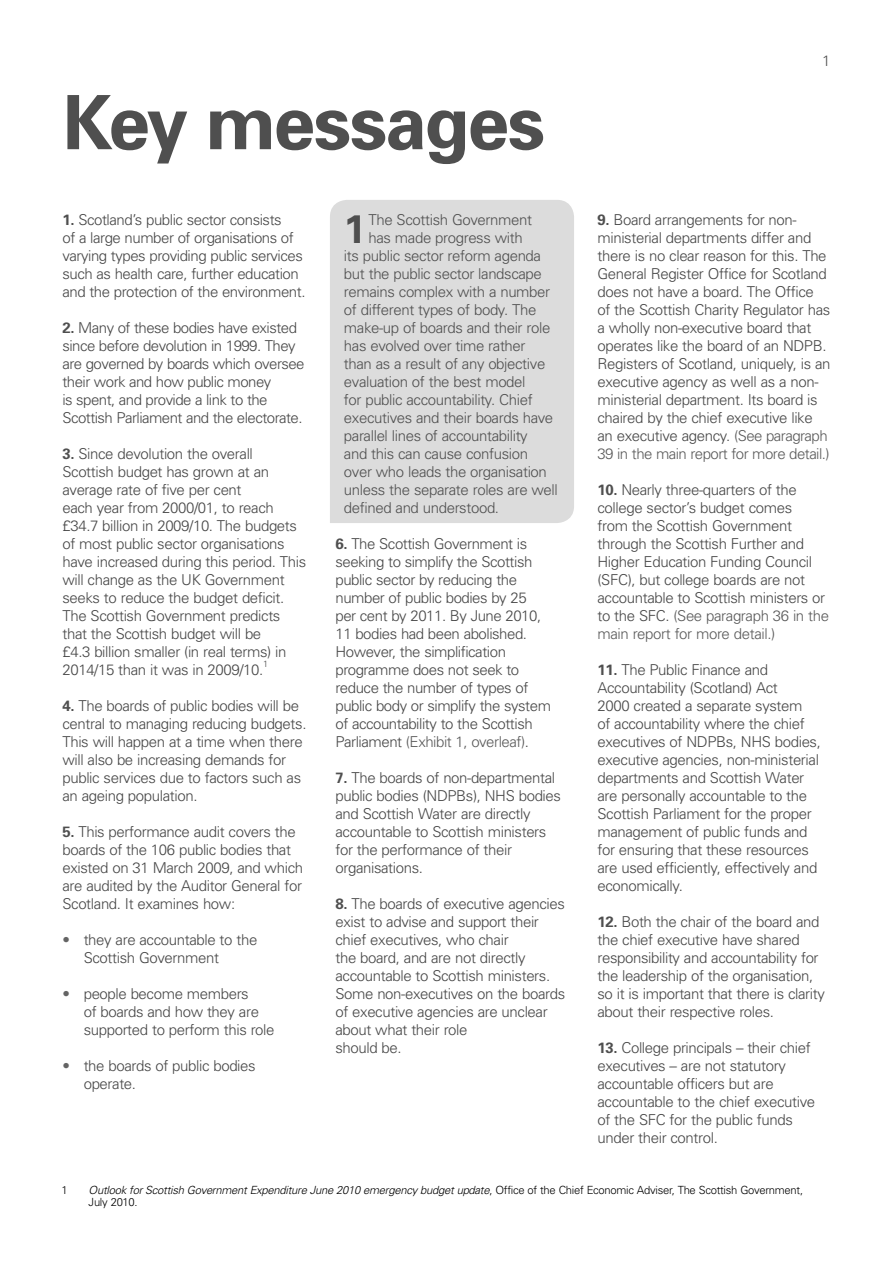
<style>
.page{position:relative;width:893px;height:1263px;background:#fff}
.page>*{position:absolute;margin:0;border:0;box-sizing:border-box;transform-origin:0 0}
.t1{font:700 75px "Univers";letter-spacing:-.03em;color:#4f4f4f}
.Key_Messages_Box{font:700 39.9px "Univers";color:#4f4f4f}
.Paragraph{font:300 15px/18px "Univers";letter-spacing:-.025em;color:#464646}
.Key_Messages_Box-2{font:300 15px "Univers";letter-spacing:-.025em;color:#4f4f4f}
.Paragraph_-_bullet{font:300 15px/18px "Univers";letter-spacing:-.025em;color:#464646}
.t2{font:italic 300 11.25px/12px "Univers";letter-spacing:-.025em;color:#000}
.t3{font:300 11.25px "Univers";color:#000}
.Paragraph-2{font:300 9px "Univers";color:#464646}
.s1{font-weight:700;color:#4f4f4f}
.s2{color:#646464}
.s3{color:#595959}
.s4{font-style:normal}
</style>
<div class="page">
<div style="left:330px;top:200px;width:244px;height:323px;background:#dcdcdc"></div>
<h2 class="t1" style="left:62px;top:77px;width:484px">Key messages</h2>
<p class="Paragraph" style="left:62px;top:210px;width:245px"><span class="s1">1.</span> Scotland’s public sector consists<br>of a large number of organisations of varying types providing public services such as health care, further education and the protection of the environment.</p>
<p class="Paragraph" style="left:62px;top:318px;width:244px"><span class="s1">2.</span> Many of these bodies have existed since before devolution in 1999. They are governed by boards which oversee their work and how public money<br>is spent, and provide a link to the Scottish Parliament and the electorate.</p>
<p class="Paragraph" style="left:62px;top:444px;width:245px"><span class="s1">3.</span> Since devolution the overall Scottish budget has grown at an average rate of five per cent<br>each year from 2000/01, to reach £34.7 billion in 2009/10. The budgets of most public sector organisations have increased during this period. This will change as the UK Government seeks to reduce the budget deficit.<br>The Scottish Government predicts that the Scottish budget will be<br>£4.3 billion smaller (in real terms) in 2014/15 than it was in 2009/10.</p>
<p class="Paragraph-2" style="left:263px;top:658px;width:7px">1</p>
<p class="Paragraph" style="left:62px;top:696px;width:246px"><span class="s1">4.</span> The boards of public bodies will be central to managing reducing budgets.<br>This will happen at a time when there will also be increasing demands for public services due to factors such as an ageing population.</p>
<p class="Paragraph" style="left:62px;top:822px;width:242px"><span class="s1">5.</span> This performance audit covers the boards of the 106 public bodies that existed on 31 March 2009, and which are audited by the Auditor General for Scotland. It examines how:</p>
<p class="Paragraph_-_bullet" style="left:84px;top:930px;width:175px;text-indent:-21px"><span class="s2">•</span> they are accountable to the<br>Scottish Government</p>
<p class="Paragraph_-_bullet" style="left:84px;top:984px;width:192px;text-indent:-21px"><span class="s2">•</span> people become members<br>of boards and how they are supported to perform this role</p>
<p class="Paragraph_-_bullet" style="left:84px;top:1056px;width:174px;text-indent:-21px"><span class="s2">•</span> the boards of public bodies operate.</p>
<p class="Key_Messages_Box" style="left:344px;top:204px;width:24px">1</p>
<p class="Key_Messages_Box-2" style="left:369px;top:210px;width:165px">The Scottish Government</p>
<p class="Key_Messages_Box-2" style="left:369px;top:228px;width:156px">has made progress with</p>
<p class="Key_Messages_Box-2" style="left:344px;top:246px;width:199px">its public sector reform agenda</p>
<p class="Key_Messages_Box-2" style="left:344px;top:264px;width:200px">but the public sector landscape</p>
<p class="Key_Messages_Box-2" style="left:344px;top:282px;width:208px">remains complex with a number</p>
<p class="Key_Messages_Box-2" style="left:344px;top:300px;width:194px">of different types of body. The</p>
<p class="Key_Messages_Box-2" style="left:344px;top:318px;width:208px">make-up of boards and their role</p>
<p class="Key_Messages_Box-2" style="left:344px;top:336px;width:183px">has evolved over time rather</p>
<p class="Key_Messages_Box-2" style="left:344px;top:354px;width:203px">than as a result of any objective</p>
<p class="Key_Messages_Box-2" style="left:344px;top:372px;width:183px">evaluation of the best model</p>
<p class="Key_Messages_Box-2" style="left:344px;top:390px;width:190px">for public accountability. Chief</p>
<p class="Key_Messages_Box-2" style="left:344px;top:408px;width:211px">executives and their boards have</p>
<p class="Key_Messages_Box-2" style="left:344px;top:426px;width:185px">parallel lines of accountability</p>
<p class="Key_Messages_Box-2" style="left:344px;top:444px;width:186px">and this can cause confusion</p>
<p class="Key_Messages_Box-2" style="left:344px;top:462px;width:204px">over who leads the organisation</p>
<p class="Key_Messages_Box-2" style="left:344px;top:480px;width:215px">unless the separate roles are well</p>
<p class="Key_Messages_Box-2" style="left:344px;top:498px;width:157px">defined and understood.</p>
<p class="Paragraph" style="left:335px;top:534px;width:217px"><span class="s1">6.</span> The Scottish Government is seeking to simplify the Scottish public sector by reducing the number of public bodies by 25 per cent by 2011. By June 2010,<br>11 bodies had been abolished.<br>However, the simplification programme does not seek to reduce the number of types of public body or simplify the system of accountability to the Scottish<br>Parliament <span class="s3">(Exhibit 1, overleaf)</span>.</p>
<p class="Paragraph" style="left:335px;top:768px;width:227px"><span class="s1">7.</span> The boards of non-departmental public bodies (NDPBs), NHS bodies and Scottish Water are directly accountable to Scottish ministers for the performance of their organisations.</p>
<p class="Paragraph" style="left:335px;top:894px;width:231px"><span class="s1">8.</span> The boards of executive agencies exist to advise and support their chief executives, who chair<br>the board, and are not directly accountable to Scottish ministers.<br>Some non-executives on the boards of executive agencies are unclear about what their role<br>should be.</p>
<p class="Key_Messages_Box-2" style="left:822px;top:52px;width:10px">1</p>
<p class="Paragraph" style="left:597px;top:210px;width:235px"><span class="s1">9.</span> Board arrangements for non&shy;ministerial departments differ and there is no clear reason for this. The General Register Office for Scotland does not have a board. The Office of the Scottish Charity Regulator has a wholly non-executive board that operates like the board of an NDPB.<br>Registers of Scotland, uniquely, is an executive agency as well as a non&shy;ministerial department. Its board is chaired by the chief executive like an executive agency. <span class="s3">(See paragraph 39 in the main report for more detail.)</span></p>
<p class="Paragraph" style="left:597px;top:480px;width:233px"><span class="s1">10.</span> Nearly three-quarters of the college sector’s budget comes<br>from the Scottish Government through the Scottish Further and<br>Higher Education Funding Council (SFC), but college boards are not accountable to Scottish ministers or to the SFC. <span class="s3">(See paragraph 36 in the main report for more detail.)</span></p>
<p class="Paragraph" style="left:597px;top:660px;width:225px"><span class="s1">11.</span> The Public Finance and<br>Accountability (Scotland) Act<br>2000 created a separate system<br>of accountability where the chief executives of NDPBs, NHS bodies, executive agencies, non-ministerial departments and Scottish Water are personally accountable to the<br>Scottish Parliament for the proper management of public funds and for ensuring that these resources are used efficiently, effectively and economically.</p>
<p class="Paragraph" style="left:597px;top:912px;width:229px"><span class="s1">12.</span> Both the chair of the board and the chief executive have shared responsibility and accountability for the leadership of the organisation, so it is important that there is clarity about their respective roles.</p>
<p class="Paragraph" style="left:597px;top:1038px;width:219px"><span class="s1">13.</span> College principals – their chief executives – are not statutory accountable officers but are accountable to the chief executive of the SFC for the public funds under their control.</p>
<p class="t3" style="left:62px;top:1183px;width:8px">1</p>
<p class="t2" style="left:89px;top:1183px;width:716px">Outlook for Scottish Government Expenditure June 2010 emergency budget update<span class="s4">, Office of the Chief Economic Adviser, The Scottish Government,<br>July 2010.</span></p>
</div>
